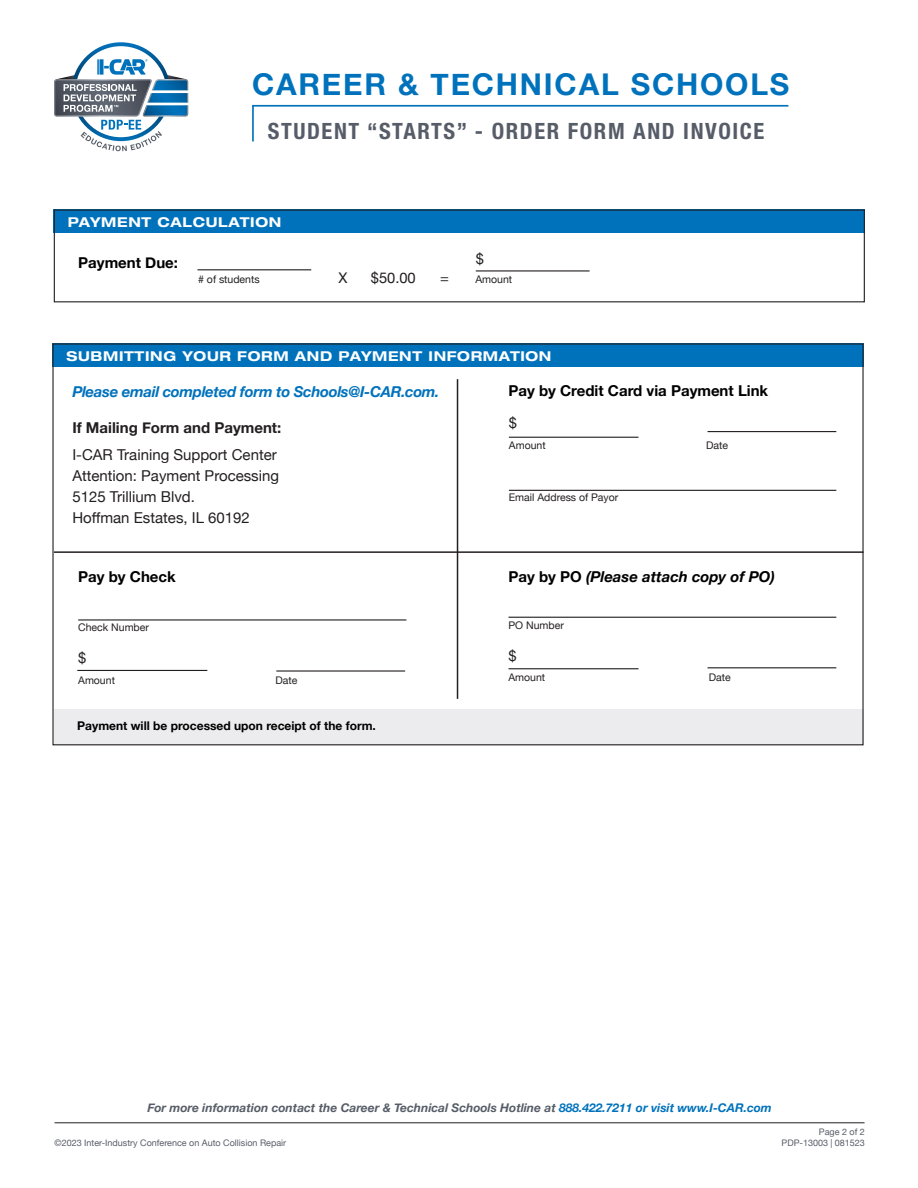
<style>
.page{position:relative;width:918px;height:1188px;background:#fff}
.page>*{position:absolute;margin:0;border:0;box-sizing:border-box;transform-origin:0 0}
.t1{font:700 30px "Helvetica Neue";letter-spacing:.06em;color:#0072bc}
.t2{font:700 condensed 22.5px "Helvetica Neue LT Std";letter-spacing:.07em;color:#575d68}
.t3{font:15px "Helvetica Neue";color:#231f20}
.t4{font:700 15px "Helvetica Neue";color:#000}
.t5{font:italic 700 15px "Helvetica Neue";letter-spacing:-.02em;color:#0072bc}
.t6{font:italic 700 15px "Helvetica Neue";color:#000}
.t7{font:700 15px "Helvetica Neue";color:#231f20}
.t8{font:14.7px "Helvetica Neue";color:#231f20}
.t9{font:700 expanded 13.5px "Helvetica Neue LT Std";letter-spacing:.05em;color:#fff}
.t10{font:italic 700 12px "Helvetica Neue";color:#575d68}
.t11{font:700 12px "Helvetica Neue";color:#000}
.t12{font:10.5px "Helvetica Neue";color:#231f20}
.t13{font:9px "Helvetica Neue";color:#575d68}
.s1{font-style:normal}
.s2{color:#0072bc}
</style>
<div class="page">
<hr style="left:55px;top:1122px;width:810px;height:1px;background:#231f20">
<div style="left:54px;top:210px;width:811px;height:23px;background:#0072bc"></div>
<div style="left:54px;top:210px;width:811px;height:92px;border:1px solid #231f20"></div>
<hr style="left:197px;top:269px;width:114px;height:1px;background:#231f20">
<hr style="left:476px;top:270px;width:114px;height:2px;background:#231f20">
<div style="left:54px;top:709px;width:810px;height:36px;background:#ececee"></div>
<div style="left:52px;top:343px;width:812px;height:24px;background:#0072bc"></div>
<hr style="left:509px;top:437px;width:130px;height:1px;background:#231f20">
<hr style="left:78px;top:619px;width:328px;height:2px;background:#231f20">
<hr style="left:54px;top:551px;width:810px;height:2px;background:#231f20">
<hr style="left:509px;top:668px;width:130px;height:1px;background:#231f20">
<hr style="left:509px;top:617px;width:327px;height:1px;background:#231f20">
<hr style="left:457px;top:379px;width:1px;height:320px;background:#231f20">
<hr style="left:708px;top:667px;width:128px;height:1px;background:#231f20">
<hr style="left:77px;top:670px;width:130px;height:1px;background:#231f20">
<hr style="left:276px;top:670px;width:129px;height:2px;background:#231f20">
<hr style="left:708px;top:431px;width:128px;height:1px;background:#231f20">
<hr style="left:509px;top:490px;width:327px;height:1px;background:#231f20">
<svg style="left:54px;top:42px;width:134px;height:109px"></svg>
<svg style="left:252px;top:104px;width:537px;height:38px"></svg>
<p class="t1" style="left:252px;top:61px;width:539px">CAREER &amp; TECHNICAL SCHOOLS</p>
<p class="t2" style="left:268px;top:117px;width:498px">STUDENT “STARTS” - ORDER FORM AND INVOICE</p>
<p class="t9" style="left:68px;top:213px;width:215px">PAYMENT CALCULATION</p>
<p class="t4" style="left:78px;top:251px;width:101px">Payment Due:</p>
<p class="t8" style="left:476px;top:248px;width:10px">$</p>
<p class="t12" style="left:198px;top:272px;width:63px"># of students</p>
<p class="t8" style="left:339px;top:267px;width:10px">X</p>
<p class="t8" style="left:371px;top:267px;width:46px">$50.00</p>
<p class="t8" style="left:440px;top:267px;width:10px">=</p>
<p class="t12" style="left:475px;top:272px;width:38px">Amount</p>
<p class="t9" style="left:66px;top:347px;width:487px">SUBMITTING YOUR FORM AND PAYMENT INFORMATION</p>
<p class="t5" style="left:72px;top:380px;width:369px">Please email completed form to Schools@I-CAR.com.</p>
<p class="t7" style="left:72px;top:416px;width:211px">If Mailing Form and Payment:</p>
<p class="t3" style="left:72px;top:444px;width:206px">I-CAR Training Support Center</p>
<p class="t3" style="left:72px;top:465px;width:208px">Attention: Payment Processing</p>
<p class="t3" style="left:72px;top:486px;width:124px">5125 Trillium Blvd.</p>
<p class="t3" style="left:72px;top:507px;width:179px">Hoffman Estates, IL 60192</p>
<p class="t4" style="left:78px;top:565px;width:99px">Pay by Check</p>
<p class="t12" style="left:78px;top:620px;width:72px">Check Number</p>
<p class="t8" style="left:78px;top:647px;width:10px">$</p>
<p class="t12" style="left:78px;top:672px;width:38px">Amount</p>
<p class="t12" style="left:276px;top:672px;width:23px">Date</p>
<p class="t11" style="left:77px;top:717px;width:300px">Payment will be processed upon receipt of the form.</p>
<p class="t4" style="left:509px;top:379px;width:261px">Pay by Credit Card via Payment Link</p>
<p class="t8" style="left:509px;top:412px;width:10px">$</p>
<p class="t12" style="left:509px;top:437px;width:38px">Amount</p>
<p class="t12" style="left:706px;top:437px;width:23px">Date</p>
<p class="t12" style="left:509px;top:490px;width:111px">Email Address of Payor</p>
<p class="t6" style="left:509px;top:565px;width:268px"><span class="s1">Pay by PO</span> (Please attach copy of PO)</p>
<p class="t12" style="left:509px;top:617px;width:57px">PO Number</p>
<p class="t8" style="left:509px;top:645px;width:10px">$</p>
<p class="t12" style="left:509px;top:670px;width:38px">Amount</p>
<p class="t12" style="left:709px;top:670px;width:23px">Date</p>
<p class="t10" style="left:147px;top:1098px;width:626px">For more information contact the Career &amp; Technical Schools Hotline at <span class="s2">888.422.7211 or visit www.I-CAR.com</span></p>
<p class="t13" style="left:55px;top:1136px;width:233px">©2023 Inter-Industry Conference on Auto Collision Repair</p>
<p class="t13" style="left:819px;top:1125px;width:48px">Page 2 of 2</p>
<p class="t13" style="left:782px;top:1136px;width:85px">PDP-13003 | 081523</p>
</div>
